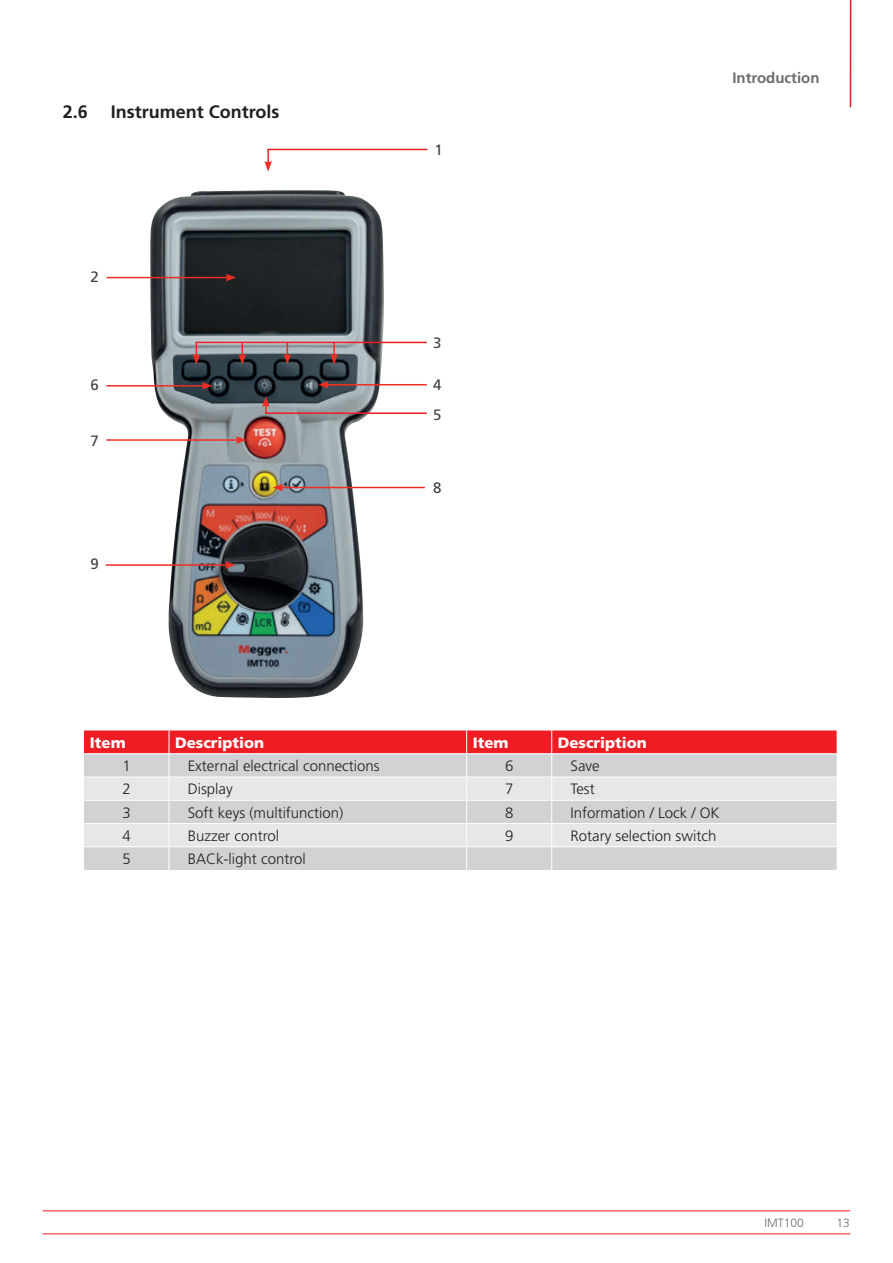
<style>
.page{position:relative;width:893px;height:1263px;background:#fff}
.page>*{position:absolute;margin:0;border:0;box-sizing:border-box;transform-origin:0 0}
.t1{font:700 18px "Frutiger LT Pro";color:#231f20}
.t2{font:300 15px "Frutiger LT Pro";color:#231f20}
.t3{font:900 15px "Frutiger LT Pro";color:#fff}
.t4{font:700 15px "Frutiger LT Pro";color:#6c6d70}
.t5{font:15px/29.5px "Frutiger LT Pro";color:#3e3e3f}
.t6{font:300 12px "Frutiger LT Pro";color:#6c6d70}
</style>
<div class="page">
<hr style="left:43px;top:1210px;width:807px;height:1px;background:#ee1d23">
<hr style="left:43px;top:1233px;width:807px;height:1px;background:#ee1d23">
<hr style="left:850px;top:0;width:1px;height:107px;background:#d1232a">
<img style="left:150px;top:190px;width:234px;height:508px">
<hr style="left:107px;top:277px;width:121px;height:1px;background:#ee2e22">
<svg style="left:226px;top:274px;width:10px;height:7px"></svg>
<hr style="left:106px;top:439px;width:132px;height:2px;background:#ee2e22">
<svg style="left:236px;top:436px;width:11px;height:8px"></svg>
<hr style="left:106px;top:385px;width:98px;height:2px;background:#ee2e22">
<svg style="left:202px;top:382px;width:10px;height:8px"></svg>
<hr style="left:326px;top:384px;width:101px;height:1px;background:#ee2e22">
<svg style="left:318px;top:381px;width:11px;height:8px"></svg>
<hr style="left:281px;top:487px;width:144px;height:1px;background:#ee2e22">
<svg style="left:273px;top:484px;width:10px;height:7px"></svg>
<hr style="left:106px;top:564px;width:121px;height:2px;background:#ee2e22">
<svg style="left:225px;top:561px;width:10px;height:8px"></svg>
<svg style="left:238px;top:343px;width:8px;height:21px"></svg>
<svg style="left:193px;top:342px;width:7px;height:22px"></svg>
<svg style="left:283px;top:343px;width:8px;height:21px"></svg>
<svg style="left:330px;top:343px;width:8px;height:21px"></svg>
<hr style="left:196px;top:342px;width:231px;height:1px;background:#ee1d23">
<svg style="left:264px;top:150px;width:8px;height:22px"></svg>
<hr style="left:267px;top:149px;width:160px;height:1px;background:#ee1d23">
<svg style="left:262px;top:396px;width:8px;height:18px"></svg>
<hr style="left:265px;top:412px;width:162px;height:2px;background:#ee1d23">
<svg style="left:84px;top:730px;width:753px;height:140px;background:#debdbf"></svg>
<p class="t1" style="left:63px;top:101px;width:27px">2.6</p>
<p class="t1" style="left:111px;top:101px;width:170px">Instrument Controls</p>
<p class="t5" style="left:91px;top:262px;width:10px">2</p>
<p class="t5" style="left:91px;top:370px;width:10px">6</p>
<p class="t5" style="left:90px;top:426px;width:10px">7</p>
<p class="t5" style="left:90px;top:549px;width:10px">9</p>
<p class="t5" style="left:435px;top:135px;width:10px">1</p>
<p class="t5" style="left:433px;top:328px;width:10px">3</p>
<p class="t5" style="left:433px;top:370px;width:10px">4<br>5</p>
<p class="t5" style="left:433px;top:473px;width:10px">8</p>
<p class="t4" style="left:732px;top:68px;width:89px">Introduction</p>
<p class="t3" style="left:90px;top:733px;width:37px">Item</p>
<p class="t3" style="left:175px;top:733px;width:91px">Description</p>
<p class="t3" style="left:473px;top:733px;width:37px">Item</p>
<p class="t3" style="left:558px;top:733px;width:91px">Description</p>
<p class="t2" style="left:122px;top:757px;width:10px">1</p>
<p class="t2" style="left:188px;top:757px;width:193px">External electrical connections</p>
<p class="t2" style="left:505px;top:757px;width:10px">6</p>
<p class="t2" style="left:570px;top:757px;width:31px">Save</p>
<p class="t2" style="left:122px;top:780px;width:10px">2</p>
<p class="t2" style="left:188px;top:780px;width:47px">Display</p>
<p class="t2" style="left:505px;top:780px;width:10px">7</p>
<p class="t2" style="left:570px;top:780px;width:26px">Test</p>
<p class="t2" style="left:122px;top:803px;width:10px">3</p>
<p class="t2" style="left:188px;top:803px;width:157px">Soft keys (multifunction)</p>
<p class="t2" style="left:505px;top:803px;width:10px">8</p>
<p class="t2" style="left:570px;top:803px;width:151px">Information / Lock / OK</p>
<p class="t2" style="left:122px;top:827px;width:10px">4</p>
<p class="t2" style="left:188px;top:827px;width:93px">Buzzer control</p>
<p class="t2" style="left:505px;top:827px;width:10px">9</p>
<p class="t2" style="left:570px;top:827px;width:147px">Rotary selection switch</p>
<p class="t2" style="left:122px;top:850px;width:10px">5</p>
<p class="t2" style="left:188px;top:850px;width:120px">BACk-light control</p>
<p class="t6" style="left:764px;top:1216px;width:41px">IMT100</p>
<p class="t6" style="left:837px;top:1216px;width:15px">13</p>
</div>
